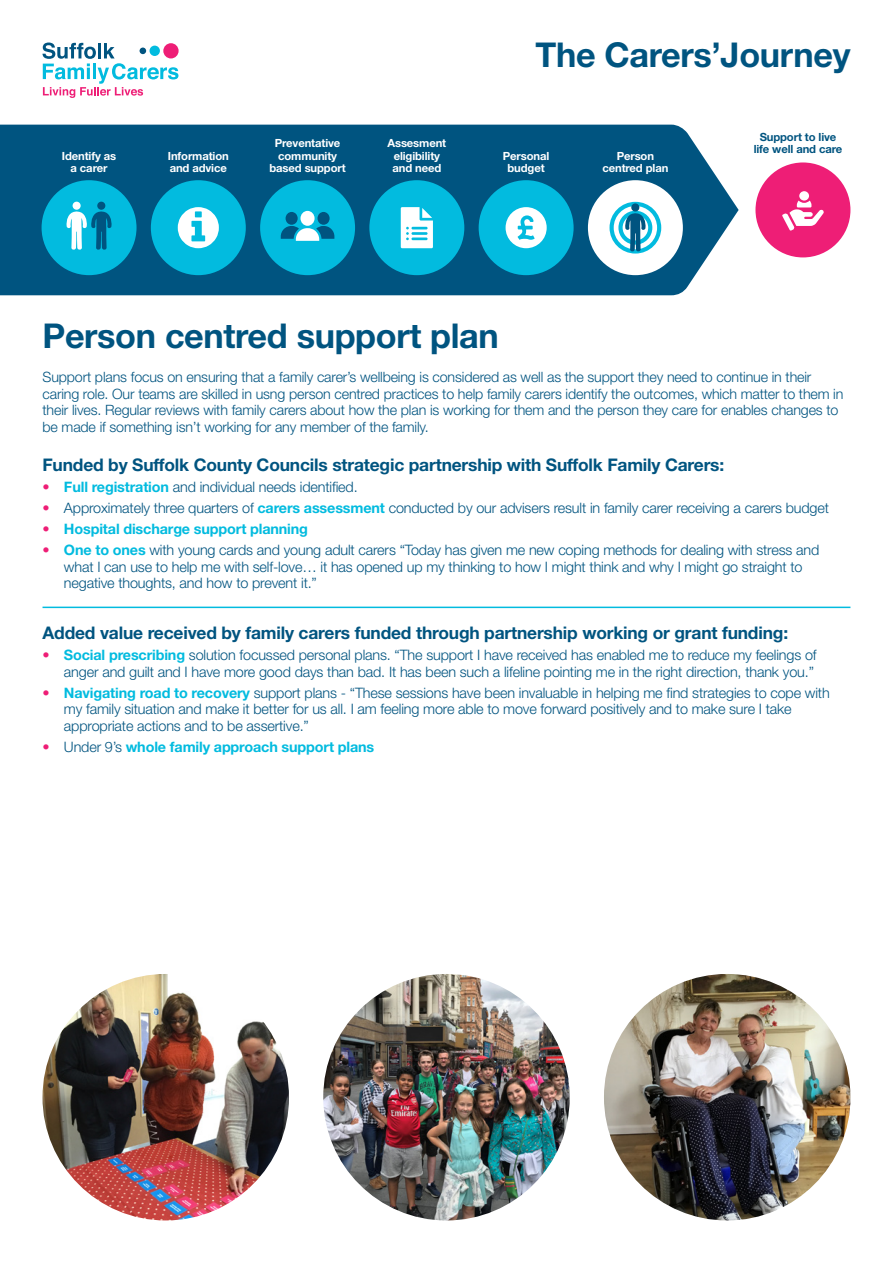
<style>
.page{position:relative;width:893px;height:1263px;background:#fff}
.page>*{position:absolute;margin:0;border:0;box-sizing:border-box;transform-origin:0 0}
.t1{font:700 34.2px "Helvetica Neue LT Std";letter-spacing:-.01em;color:#005480}
.t2{font:700 17.4px "Helvetica Neue LT Std";letter-spacing:-.01em;color:#005480}
.t3{font:300 14.4px/16.6px "Helvetica Neue LT Std";letter-spacing:-.01em;color:#005480}
.t4{font:700 14.4px "Helvetica Neue LT Std";letter-spacing:-.01em;color:#02bbdf}
.t5{font:300 14.25px/16.5px "Helvetica Neue LT Std";letter-spacing:-.01em;color:#005480}
.t6{font:700 11.25px/12.8px "Helvetica Neue LT Std";letter-spacing:-.01em;color:#fff;text-align:center}
.t7{font:700 11.25px/12.8px "Helvetica Neue LT Std";letter-spacing:-.01em;color:#005480;text-align:center}
.s1{color:#ee1e76}
.s2{font-weight:700;color:#02bbdf}
.s3{font-weight:300;color:#ee1e76}
.s4{font-weight:300;color:#005480}
</style>
<div class="page">
<svg style="left:43px;top:43px;width:135px;height:55px"></svg>
<div style="left:755px;top:162px;width:95px;height:95px;background:#ee1e76;border-radius:50%"></div>
<svg style="left:0;top:125px;width:739px;height:170px;background:#0f5e88"></svg>
<div style="left:42px;top:180px;width:95px;height:95px;background:#02bbdf;border-radius:50%"></div>
<div style="left:151px;top:180px;width:95px;height:95px;background:#02bbdf;border-radius:50%"></div>
<div style="left:260px;top:180px;width:95px;height:95px;background:#02bbdf;border-radius:50%"></div>
<div style="left:369px;top:180px;width:95px;height:95px;background:#02bbdf;border-radius:50%"></div>
<div style="left:479px;top:180px;width:95px;height:95px;background:#02bbdf;border-radius:50%"></div>
<div style="left:588px;top:180px;width:95px;height:95px;background:#fff;border-radius:50%"></div>
<div style="left:73px;top:202px;width:8px;height:8px;background:#fff;border-radius:50%"></div>
<div style="left:97px;top:202px;width:8px;height:8px;background:#005480;border-radius:50%"></div>
<svg style="left:66px;top:211px;width:46px;height:39px"></svg>
<svg style="left:178px;top:207px;width:41px;height:41px"></svg>
<svg style="left:401px;top:207px;width:32px;height:41px"></svg>
<svg style="left:506px;top:207px;width:41px;height:41px"></svg>
<svg style="left:281px;top:212px;width:53px;height:29px"></svg>
<div style="left:609px;top:202px;width:52px;height:52px;border:4px solid #02bbdf;border-radius:50%"></div>
<div style="left:618px;top:211px;width:34px;height:34px;border:4px solid #02bbdf;border-radius:50%"></div>
<div style="left:631px;top:203px;width:8px;height:8px;background:#005480;border-radius:50%"></div>
<svg style="left:625px;top:213px;width:21px;height:39px"></svg>
<div style="left:799px;top:191px;width:10px;height:10px;background:#fff;border-radius:50%"></div>
<svg style="left:782px;top:201px;width:42px;height:30px"></svg>
<hr style="left:43px;top:607px;width:807px;height:1px;background:#02bbdf">
<img style="left:43px;top:974px;width:246px;height:246px;border-radius:123px">
<img style="left:323px;top:974px;width:247px;height:246px;border-radius:123px">
<img style="left:604px;top:974px;width:246px;height:246px;border-radius:123px">
<p class="t6" style="left:62px;top:149px;width:56px">Identify as a carer</p>
<p class="t6" style="left:168px;top:149px;width:63px;text-align:left">Information and advice</p>
<p class="t6" style="left:269px;top:136px;width:78px">Preventative community based support</p>
<p class="t6" style="left:387px;top:136px;width:60px">Assesment eligibility and need</p>
<p class="t1" style="left:535px;top:34px;width:316px">The Carers’Journey</p>
<p class="t6" style="left:503px;top:149px;width:48px">Personal budget</p>
<p class="t6" style="left:602px;top:149px;width:67px">Person centred plan</p>
<p class="t7" style="left:754px;top:130px;width:90px">Support to live life well and care</p>
<p class="t1" style="left:43px;top:314px;width:458px">Person centred support plan</p>
<p class="t5" style="left:43px;top:368px;width:802px">Support plans focus on ensuring that a family carer’s wellbeing is considered as well as the support they need to continue in their caring role. Our teams are skilled in usng person centred practices to help family carers identify the outcomes, which matter to them in their lives. Regular reviews with family carers about how the plan is working for them and the person they care for enables changes to be made if something isn’t working for any member of the family.</p>
<p class="t2" style="left:43px;top:454px;width:683px">Funded by Suffolk County Councils strategic partnership with Suffolk Family Carers:</p>
<p class="t3" style="left:43px;top:479px;width:317px"><span class="s1">•</span> <span class="s2">Full registration</span> and individual needs identified.</p>
<p class="t3" style="left:43px;top:499px;width:788px"><span class="s1">•</span> Approximately three quarters of <span class="s2">carers assessment</span> conducted by our advisers result in family carer receiving a carers budget</p>
<p class="t4" style="left:43px;top:520px;width:267px"><span class="s3">•</span> Hospital discharge support planning</p>
<p class="t3" style="left:64px;top:541px;width:757px;text-indent:-21px"><span class="s1">•</span> <span class="s2">One to ones</span> with young cards and young adult carers “Today has given me new coping methods for dealing with stress and what I can use to help me with self-love… it has opened up my thinking to how I might think and why I might go straight to negative thoughts, and how to prevent it.”</p>
<p class="t2" style="left:43px;top:622px;width:747px">Added value received by family carers funded through partnership working or grant funding:</p>
<p class="t3" style="left:43px;top:646px;width:776px;text-align:right"><span class="s1">•</span> <span class="s2">Social prescribing</span> solution focussed personal plans. “The support I have received has enabled me to reduce my feelings of anger and guilt and I have more good days than bad. It has been such a lifeline pointing me in the right direction, thank you.”</p>
<p class="t3" style="left:64px;top:684px;width:767px;text-indent:-21px"><span class="s1">•</span> <span class="s2">Navigating road to recovery</span> support plans - “These sessions have been invaluable in helping me find strategies to cope with my family situation and make it better for us all. I am feeling more able to move forward positively and to make sure I take appropriate actions and to be assertive.”</p>
<p class="t4" style="left:43px;top:738px;width:333px"><span class="s3">•</span> <span class="s4">Under 9’s</span> whole family approach support plans</p>
</div>
